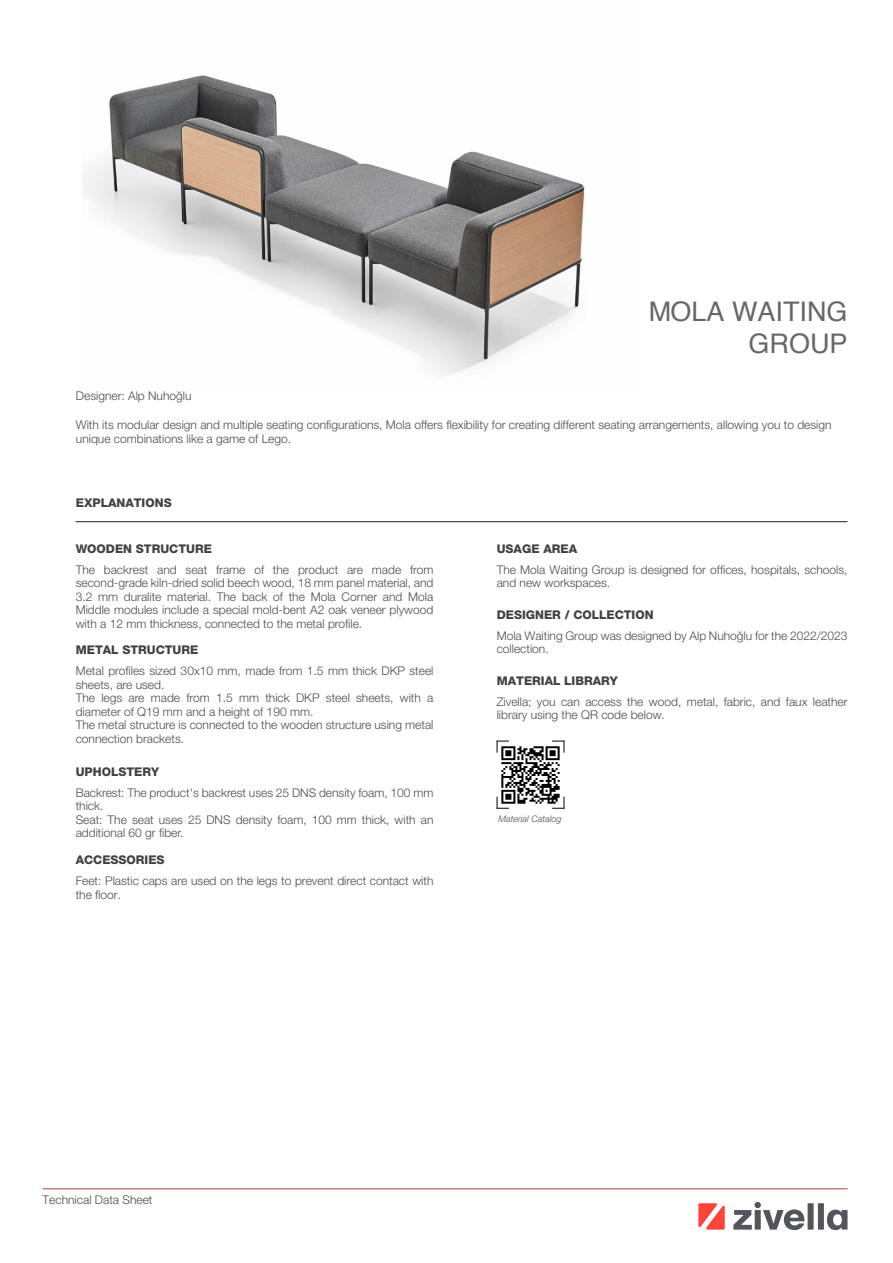
<style>
.page{position:relative;width:893px;height:1263px;background:#fff}
.page>*{position:absolute;margin:0;border:0;box-sizing:border-box;transform-origin:0 0}
.t1{font:27px/32.4px "Helvetica";color:#414042;text-align:right}
.t2{font:300 12px/13.5px "Helvetica Neue LT Pro";color:#4c4c4c}
.t3{font:300 12px/14.4px "Helvetica Neue LT Pro";color:#4d4c4c}
.t4{font:800 12px "Helvetica Neue LT Pro";color:#414042}
.t5{font:italic 300 9px "Helvetica Neue LT Pro";color:#4c4c4c}
</style>
<div class="page">
<img style="left:83px;top:75px;width:502px;height:301px">
<hr style="left:43px;top:1188px;width:804px;height:1px;background:#b45050">
<hr style="left:76px;top:521px;width:771px;height:1px;background:#1d1d1b">
<img style="left:501px;top:746px;width:59px;height:58px">
<svg style="left:497px;top:797px;width:12px;height:12px"></svg>
<svg style="left:552px;top:797px;width:13px;height:12px"></svg>
<svg style="left:552px;top:741px;width:13px;height:12px"></svg>
<svg style="left:497px;top:741px;width:12px;height:12px"></svg>
<svg style="left:733px;top:1210px;width:19px;height:19px"></svg>
<div style="left:755px;top:1210px;width:6px;height:19px;background:#54555a"></div>
<div style="left:754px;top:1202px;width:7px;height:6px;background:#54555a;border-radius:50%"></div>
<svg style="left:763px;top:1209px;width:42px;height:21px"></svg>
<div style="left:808px;top:1203px;width:6px;height:26px;background:#54555a"></div>
<div style="left:818px;top:1203px;width:6px;height:26px;background:#54555a"></div>
<svg style="left:827px;top:1209px;width:20px;height:21px"></svg>
<svg style="left:698px;top:1203px;width:27px;height:26px"></svg>
<h1 class="t1" style="left:648px;top:296px;width:201px">MOLA WAITING<br>GROUP</h1>
<p class="t3" style="left:76px;top:388px;width:117px">Designer: Alp Nuhoğlu</p>
<p class="t3" style="left:76px;top:417px;width:757px">With its modular design and multiple seating configurations, Mola offers flexibility for creating different seating arrangements, allowing you to design unique combinations like a game of Lego.</p>
<p class="t4" style="left:76px;top:496px;width:97px">EXPLANATIONS</p>
<p class="t4" style="left:76px;top:541px;width:138px">WOODEN STRUCTURE</p>
<p class="t2" style="left:76px;top:562px;width:359px;text-align:justify">The backrest and seat frame of the product are made from second-grade kiln-dried solid beech wood, 18 mm panel material, and 3.2 mm duralite material. The back of the Mola Corner and Mola Middle modules include a special mold-bent A2 oak veneer plywood with a 12 mm thickness, connected to the metal profile.</p>
<p class="t4" style="left:76px;top:643px;width:124px">METAL STRUCTURE</p>
<p class="t2" style="left:76px;top:664px;width:359px">Metal profiles sized 30x10 mm, made from 1.5 mm thick DKP steel sheets, are used.<br>The legs are made from 1.5 mm thick DKP steel sheets, with a diameter of Q19 mm and a height of 190 mm.<br>The metal structure is connected to the wooden structure using metal connection brackets.</p>
<p class="t4" style="left:76px;top:764px;width:85px">UPHOLSTERY</p>
<p class="t2" style="left:76px;top:785px;width:359px">Backrest: The product's backrest uses 25 DNS density foam, 100 mm thick.<br>Seat: The seat uses 25 DNS density foam, 100 mm thick, with an additional 60 gr fiber.</p>
<p class="t4" style="left:76px;top:853px;width:90px">ACCESSORIES</p>
<p class="t2" style="left:76px;top:874px;width:359px">Feet: Plastic caps are used on the legs to prevent direct contact with the floor.</p>
<p class="t4" style="left:497px;top:541px;width:82px">USAGE AREA</p>
<p class="t2" style="left:497px;top:562px;width:352px">The Mola Waiting Group is designed for offices, hospitals, schools, and new workspaces.</p>
<p class="t4" style="left:497px;top:607px;width:158px">DESIGNER / COLLECTION</p>
<p class="t2" style="left:497px;top:628px;width:352px">Mola Waiting Group was designed by Alp Nuhoğlu for the 2022/2023 collection.</p>
<p class="t4" style="left:497px;top:673px;width:123px">MATERIAL LIBRARY</p>
<p class="t2" style="left:497px;top:694px;width:352px">Zivella; you can access the wood, metal, fabric, and faux leather library using the QR code below.</p>
<p class="t5" style="left:498px;top:813px;width:65px">Material Catalog</p>
<p class="t2" style="left:43px;top:1193px;width:111px">Technical Data Sheet</p>
</div>
